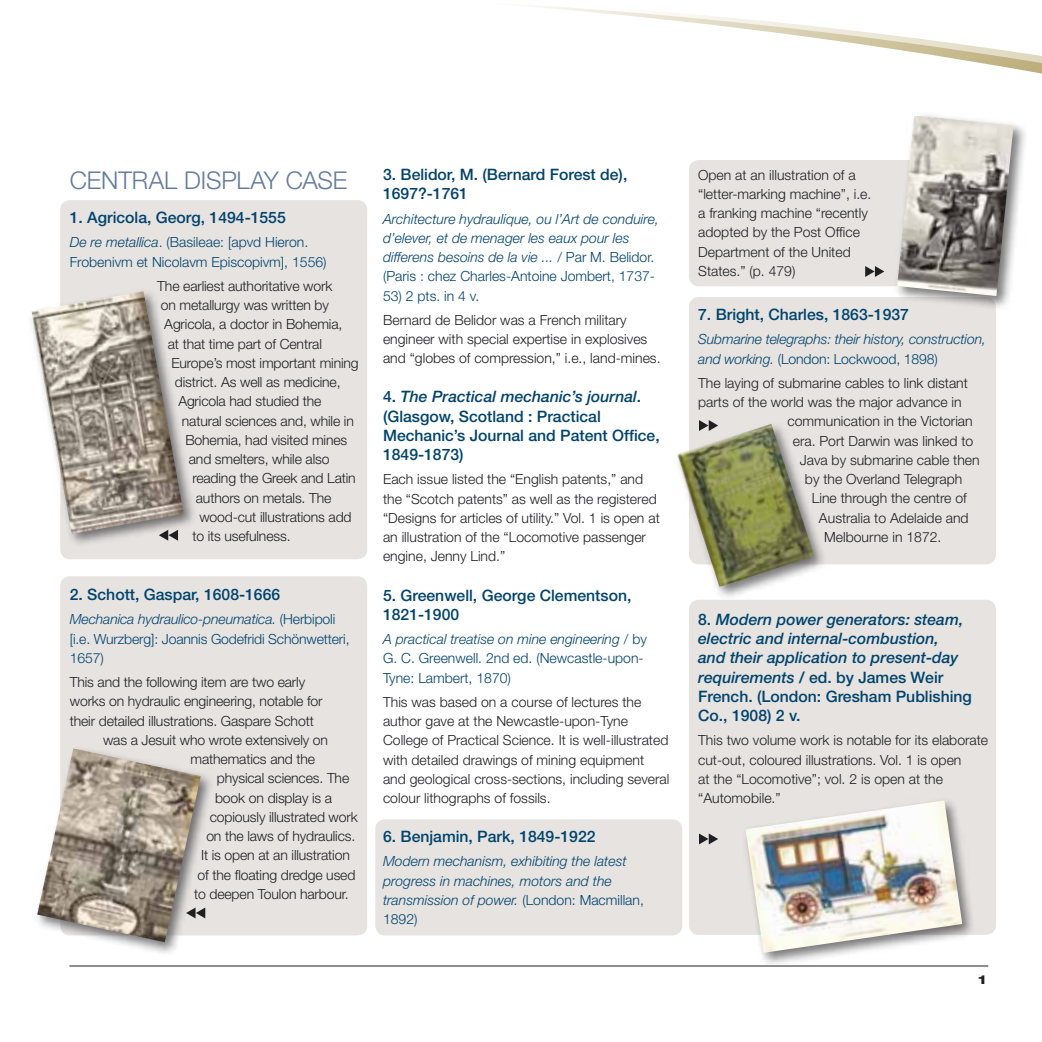
<style>
.page{position:relative;width:1042px;height:1042px;background:#fff}
.page>*{position:absolute;margin:0;border:0;box-sizing:border-box;transform-origin:0 0}
.t1{font:300 24.5px "Helvetica Neue";color:#627a9d}
.t2{font:500 15.75px/19.2px "Helvetica Neue";color:#00436c}
.t3{font:italic 500 15.75px/19.2px "Helvetica Neue";color:#00436c}
.t4{font:300 14px/19.2px "Helvetica Neue";color:#1f1e21}
.t5{font:italic 300 14px/19.2px "Helvetica Neue";color:#00436c}
.t6{font:300 14px/19.2px "Helvetica Neue";color:#00436c}
.t7{font:800 12.25px "Helvetica Neue";color:#1f1e21;scale:1.32 1}
.s1{font-style:italic}
.s2{font-style:normal}
</style>
<div class="page">
<svg style="left:529px;top:5px;width:513px;height:69px"></svg>
<hr style="left:69px;top:965px;width:919px;height:1px;background:#1f1e21">
<div style="left:60px;top:200px;width:307px;height:359px;background:#e6e3e1;border-radius:10px"></div>
<div style="left:60px;top:576px;width:307px;height:359px;background:#e6e3e1;border-radius:10px"></div>
<div style="left:375px;top:819px;width:307px;height:116px;background:#e6e3e1;border-radius:10px"></div>
<div style="left:689px;top:160px;width:307px;height:126px;background:#e6e3e1;border-radius:10px"></div>
<div style="left:689px;top:297px;width:307px;height:267px;background:#e6e3e1;border-radius:10px"></div>
<div style="left:689px;top:600px;width:307px;height:335px;background:#e6e3e1;border-radius:10px"></div>
<div style="left:27px;top:286px;width:170px;height:261px;background:#1f1e21;opacity:.6"></div>
<img style="left:32px;top:291px;width:152px;height:243px">
<div style="left:892px;top:111px;width:135px;height:199px;background:#1f1e21;opacity:.6"></div>
<img style="left:897px;top:116px;width:116px;height:180px">
<div style="left:673px;top:420px;width:153px;height:179px;background:#1f1e21;opacity:.6"></div>
<img style="left:676px;top:424px;width:138px;height:163px">
<div style="left:741px;top:796px;width:234px;height:170px;background:#1f1e21;opacity:.6"></div>
<img style="left:745px;top:800px;width:217px;height:153px">
<div style="left:33px;top:744px;width:181px;height:211px;background:#1f1e21;opacity:.6"></div>
<img style="left:37px;top:748px;width:164px;height:194px">
<svg style="left:159px;top:530px;width:19px;height:11px"></svg>
<svg style="left:865px;top:266px;width:19px;height:11px"></svg>
<svg style="left:699px;top:420px;width:19px;height:11px"></svg>
<svg style="left:699px;top:833px;width:19px;height:11px"></svg>
<svg style="left:186px;top:907px;width:19px;height:11px"></svg>
<h1 class="t1" style="left:264px;top:165px;width:85px">y Cas e</h1>
<p class="t2" style="left:70px;top:208px;width:217px">1. Agricola, Georg, 1494-1555</p>
<p class="t6" style="left:70px;top:232px;width:258px"><span class="s1">De re metallica</span>. (Basileae: [apvd Hieron.<br>Frobenivm et Nicolavm Episcopivm], 1556)</p>
<p class="t4" style="left:157px;top:276px;width:176px">The earliest authoritative work</p>
<p class="t4" style="left:161px;top:295px;width:170px">on metallurgy was written by</p>
<p class="t4" style="left:164px;top:314px;width:180px">Agricola, a doctor in Bohemia,</p>
<p class="t4" style="left:168px;top:334px;width:156px">at that time part of Central</p>
<p class="t4" style="left:171px;top:353px;width:189px">Europe’s most important mining</p>
<p class="t4" style="left:175px;top:372px;width:167px">district. As well as medicine,</p>
<p class="t4" style="left:178px;top:391px;width:145px">Agricola had studied the</p>
<p class="t4" style="left:182px;top:411px;width:174px">natural sciences and, while in</p>
<p class="t4" style="left:185px;top:430px;width:163px">Bohemia, had visited mines</p>
<p class="t4" style="left:189px;top:449px;width:142px">and smelters, while also</p>
<p class="t4" style="left:192px;top:468px;width:165px">reading the Greek and Latin</p>
<p class="t4" style="left:196px;top:488px;width:137px">authors on metals. The</p>
<p class="t4" style="left:199px;top:507px;width:154px">wood-cut illustrations add</p>
<p class="t4" style="left:192px;top:526px;width:100px">to its usefulness.</p>
<h1 class="t1" style="left:70px;top:165px;width:65px">Central</h1>
<h1 class="t1" style="left:184px;top:165px;width:31px">Displa</h1>
<p class="t2" style="left:70px;top:585px;width:212px">2. Schott, Gaspar, 1608-1666</p>
<p class="t6" style="left:70px;top:609px;width:281px"><span class="s1">Mechanica hydraulico-pneumatica.</span> (Herbipoli [i.e. Wurzberg]: Joannis Godefridi Schönwetteri,<br>1657)</p>
<p class="t4" style="left:70px;top:672px;width:237px">This and the following item are two early</p>
<p class="t4" style="left:70px;top:691px;width:254px">works on hydraulic engineering, notable for</p>
<p class="t4" style="left:70px;top:710px;width:245px">their detailed illustrations. Gaspare Schott</p>
<p class="t4" style="left:103px;top:730px;width:226px">was a Jesuit who wrote extensively on</p>
<p class="t4" style="left:191px;top:749px;width:126px">mathematics and the</p>
<p class="t4" style="left:217px;top:768px;width:134px">physical sciences. The</p>
<p class="t4" style="left:215px;top:787px;width:119px">book on display is a</p>
<p class="t4" style="left:210px;top:807px;width:149px">copiously illustrated work</p>
<p class="t4" style="left:206px;top:826px;width:150px">on the laws of hydraulics.</p>
<p class="t4" style="left:201px;top:845px;width:150px">It is open at an illustration</p>
<p class="t4" style="left:198px;top:864px;width:159px">of the floating dredge used</p>
<p class="t4" style="left:194px;top:884px;width:156px">to deepen Toulon harbour.</p>
<p class="t2" style="left:383px;top:165px;width:246px">3. Belidor, M. (Bernard Forest de),<br>1697?-1761</p>
<p class="t5" style="left:383px;top:209px;width:277px">Architecture hydraulique, ou l’Art de conduire, d’elever, et de menager les eaux pour les differens besoins de la vie ... <span class="s2">/ Par M. Belidor. (Paris : chez Charles-Antoine Jombert, 1737-</span></p>
<p class="t6" style="left:383px;top:286px;width:98px">53) 2 pts. in 4 v.</p>
<p class="t4" style="left:383px;top:310px;width:279px">Bernard de Belidor was a French military engineer with special expertise in explosives and “globes of compression,” i.e., land-mines.</p>
<p class="t2" style="left:383px;top:387px;width:278px">4. <span class="s1">The Practical mechanic’s journal</span>. (Glasgow, Scotland : Practical<br>Mechanic’s Journal and Patent Office,<br>1849-1873)</p>
<p class="t4" style="left:383px;top:469px;width:278px">Each issue listed the “English patents,” and the “Scotch patents” as well as the registered “Designs for articles of utility.” Vol. 1 is open at an illustration of the “Locomotive passenger engine, Jenny Lind.”</p>
<p class="t2" style="left:383px;top:585px;width:250px">5. Greenwell, George Clementson,<br>1821-1900</p>
<p class="t6" style="left:383px;top:629px;width:265px"><span class="s1">A practical treatise on mine engineering</span> / by<br>G. C. Greenwell. 2nd ed. (Newcastle-upon-<br>Tyne: Lambert, 1870)</p>
<p class="t4" style="left:383px;top:692px;width:288px">This was based on a course of lectures the author gave at the Newcastle-upon-Tyne College of Practical Science. It is well-illustrated with detailed drawings of mining equipment and geological cross-sections, including several colour lithographs of fossils.</p>
<p class="t2" style="left:383px;top:827px;width:214px">6. Benjamin, Park, 1849-1922</p>
<p class="t5" style="left:383px;top:851px;width:262px">Modern mechanism, exhibiting the latest progress in machines, motors and the transmission of power. <span class="s2">(London: Macmillan,<br>1892)</span></p>
<p class="t4" style="left:698px;top:165px;width:175px">Open at an illustration of a “letter-marking machine”, i.e. a franking machine “recently adopted by the Post Office<br>Department of the United<br>States.” (p. 479)</p>
<p class="t2" style="left:698px;top:305px;width:212px">7. Bright, Charles, 1863-1937</p>
<p class="t5" style="left:698px;top:329px;width:289px">Submarine telegraphs: their history, construction, and working. <span class="s2">(London: Lockwood, 1898)</span></p>
<p class="t4" style="left:698px;top:373px;width:271px">The laying of submarine cables to link distant</p>
<p class="t4" style="left:698px;top:392px;width:265px">parts of the world was the major advance in</p>
<p class="t4" style="left:787px;top:411px;width:187px">communication in the Victorian</p>
<p class="t4" style="left:793px;top:430px;width:182px">era. Port Darwin was linked to</p>
<p class="t4" style="left:800px;top:450px;width:181px">Java by submarine cable then</p>
<p class="t4" style="left:805px;top:469px;width:159px">by the Overland Telegraph</p>
<p class="t4" style="left:812px;top:488px;width:156px">Line through the centre of</p>
<p class="t4" style="left:819px;top:507px;width:151px">Australia to Adelaide and</p>
<p class="t4" style="left:824px;top:527px;width:119px">Melbourne in 1872.</p>
<p class="t3" style="left:698px;top:609px;width:275px"><span class="s2">8.</span> Modern power generators: steam, electric and internal-combustion,<br>and their application to present-day requirements <span class="s2">/ ed. by James Weir<br>French. (London: Gresham Publishing<br>Co., 1908) 2 v.</span></p>
<p class="t4" style="left:698px;top:730px;width:291px">This two volume work is notable for its elaborate cut-out, coloured illustrations. Vol. 1 is open<br>at the “Locomotive”; vol. 2 is open at the “Automobile.”</p>
<p class="t7" style="left:977px;top:972px;width:9px">1</p>
</div>
